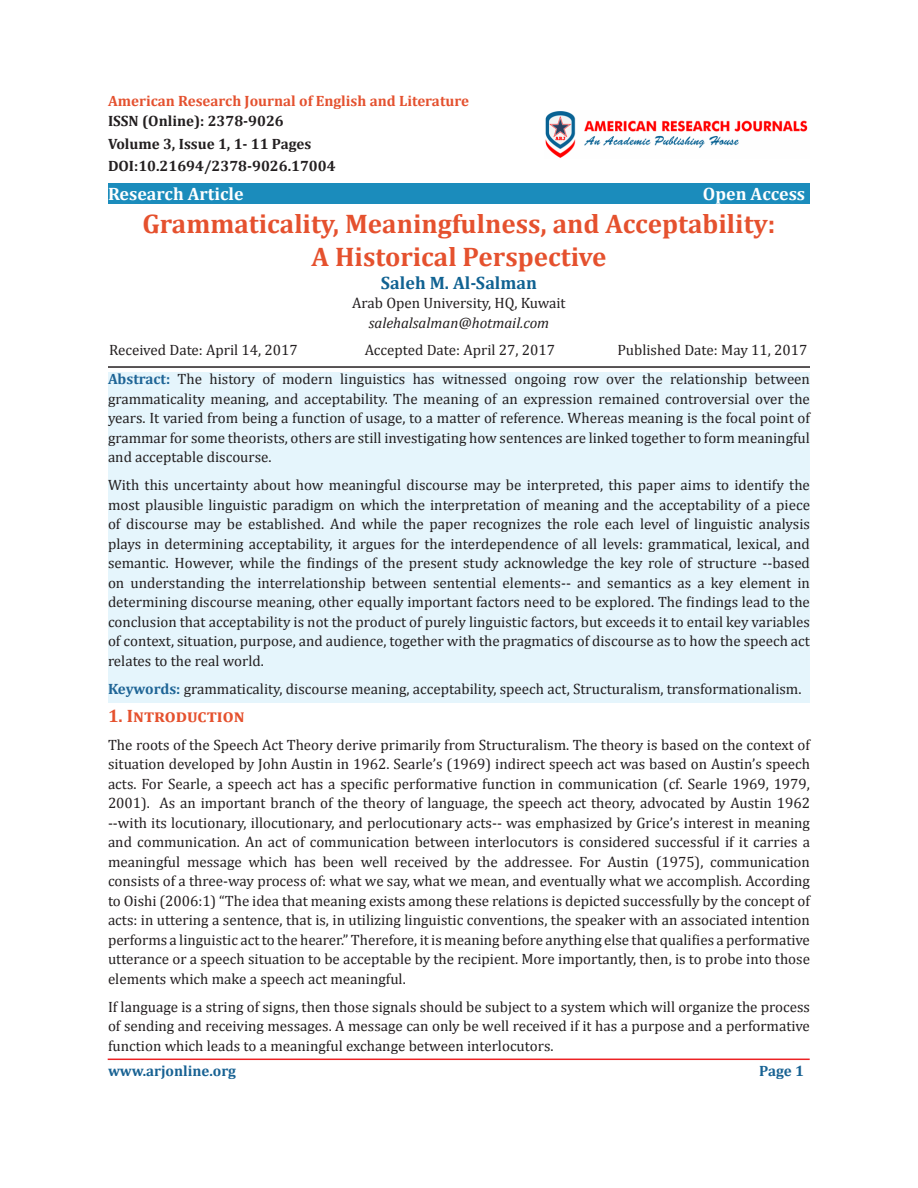
<style>
.page{position:relative;width:918px;height:1188px;background:#fff}
.page>*{position:absolute;margin:0;border:0;box-sizing:border-box;transform-origin:0 0}
.t1{font:700 27px "Cambria";color:#e5512e}
.t2{font:700 18px "Cambria";color:#fff}
.Body_Text{font:700 18px "Cambria";color:#106292}
.List_Paragraph{font:700 18px "Cambria";color:#e5512e}
.Body_Text-2{font:15px/19.5px "Cambria";color:#231f20;text-align:justify}
.t3{font:700 15px/22.8px "Cambria";color:#231f20}
.t4{font:700 15px "Cambria";color:#e4512f}
.Body_Text-3{font:italic 15px "Cambria";color:#231f20}
.t5{font:700 15px "Cambria";color:#186293}
.s1{font-weight:700;color:#1f6596}
</style>
<div class="page">
<div style="left:108px;top:184px;width:702px;height:20px;background:#1b8cbc"></div>
<img style="left:545px;top:111px;width:263px;height:47px">
<hr style="left:108px;top:366px;width:702px;height:2px;background:#231f20">
<div style="left:108px;top:372px;width:702px;height:331px;background:#e5f5fc"></div>
<hr style="left:108px;top:1059px;width:702px;height:1px;background:#ed2224">
<p class="t4" style="left:108px;top:90px;width:363px">American Research Journal of English and Literature</p>
<p class="t3" style="left:108px;top:109px;width:229px">ISSN (Online): 2378-9026<br>Volume 3, Issue 1, 1- 11 Pages<br>DOI:10.21694/2378-9026.17004</p>
<p class="t2" style="left:108px;top:181px;width:137px">Research Article</p>
<p class="t2" style="left:703px;top:181px;width:104px">Open Access</p>
<p class="t1" style="left:142px;top:204px;width:634px">Grammaticality, Meaningfulness, and Acceptability:</p>
<p class="t1" style="left:312px;top:237px;width:296px">A Historical Perspective</p>
<p class="Body_Text" style="left:381px;top:270px;width:158px">Saleh M. Al-Salman</p>
<p class="Body_Text-2" style="left:352px;top:293px;width:215px">Arab Open University, HQ, Kuwait</p>
<p class="Body_Text-3" style="left:369px;top:312px;width:182px">salehalsalman@hotmail.com</p>
<p class="Body_Text-2" style="left:109px;top:340px;width:190px">Received Date: April 14, 2017</p>
<p class="Body_Text-2" style="left:365px;top:340px;width:192px">Accepted Date: April 27, 2017</p>
<p class="Body_Text-2" style="left:617px;top:340px;width:192px">Published Date: May 11, 2017</p>
<p class="Body_Text-2" style="left:108px;top:369px;width:704px"><span class="s1">Abstract:</span> The history of modern linguistics has witnessed ongoing row over the relationship between grammaticality meaning, and acceptability. The meaning of an expression remained controversial over the years. It varied from being a function of usage, to a matter of reference. Whereas meaning is the focal point of grammar for some theorists, others are still investigating how sentences are linked together to form meaningful and acceptable discourse.</p>
<p class="Body_Text-2" style="left:108px;top:475px;width:704px">With this uncertainty about how meaningful discourse may be interpreted, this paper aims to identify the most plausible linguistic paradigm on which the interpretation of meaning and the acceptability of a piece of discourse may be established. And while the paper recognizes the role each level of linguistic analysis plays in determining acceptability, it argues for the interdependence of all levels: grammatical, lexical, and semantic. However, while the findings of the present study acknowledge the key role of structure --based on understanding the interrelationship between sentential elements-- and semantics as a key element in determining discourse meaning, other equally important factors need to be explored. The findings lead to the conclusion that acceptability is not the product of purely linguistic factors, but exceeds it to entail key variables of context, situation, purpose, and audience, together with the pragmatics of discourse as to how the speech act relates to the real world.</p>
<p class="Body_Text-2" style="left:108px;top:679px;width:695px"><span class="s1">Keywords:</span> grammaticality, discourse meaning, acceptability, speech act, Structuralism, transformationalism.</p>
<p class="List_Paragraph" style="left:108px;top:703px;width:138px">1. Introduction</p>
<p class="Body_Text-2" style="left:108px;top:735px;width:704px">The roots of the Speech Act Theory derive primarily from Structuralism. The theory is based on the context of situation developed by John Austin in 1962. Searle’s (1969) indirect speech act was based on Austin’s speech acts. For Searle, a speech act has a specific performative function in communication (cf. Searle 1969, 1979, 2001). As an important branch of the theory of language, the speech act theory, advocated by Austin 1962 --with its locutionary, illocutionary, and perlocutionary acts-- was emphasized by Grice’s interest in meaning and communication. An act of communication between interlocutors is considered successful if it carries a meaningful message which has been well received by the addressee. For Austin (1975), communication consists of a three-way process of: what we say, what we mean, and eventually what we accomplish. According to Oishi (2006:1) “The idea that meaning exists among these relations is depicted successfully by the concept of acts: in uttering a sentence, that is, in utilizing linguistic conventions, the speaker with an associated intention performs a linguistic act to the hearer.” Therefore, it is meaning before anything else that qualifies a performative utterance or a speech situation to be acceptable by the recipient. More importantly, then, is to probe into those elements which make a speech act meaningful.</p>
<p class="Body_Text-2" style="left:108px;top:997px;width:703px">If language is a string of signs, then those signals should be subject to a system which will organize the process of sending and receiving messages. A message can only be well received if it has a purpose and a performative function which leads to a meaningful exchange between interlocutors.</p>
<p class="t5" style="left:108px;top:1061px;width:130px">www.arjonline.org</p>
<p class="t5" style="left:759px;top:1060px;width:46px">Page 1</p>
</div>
